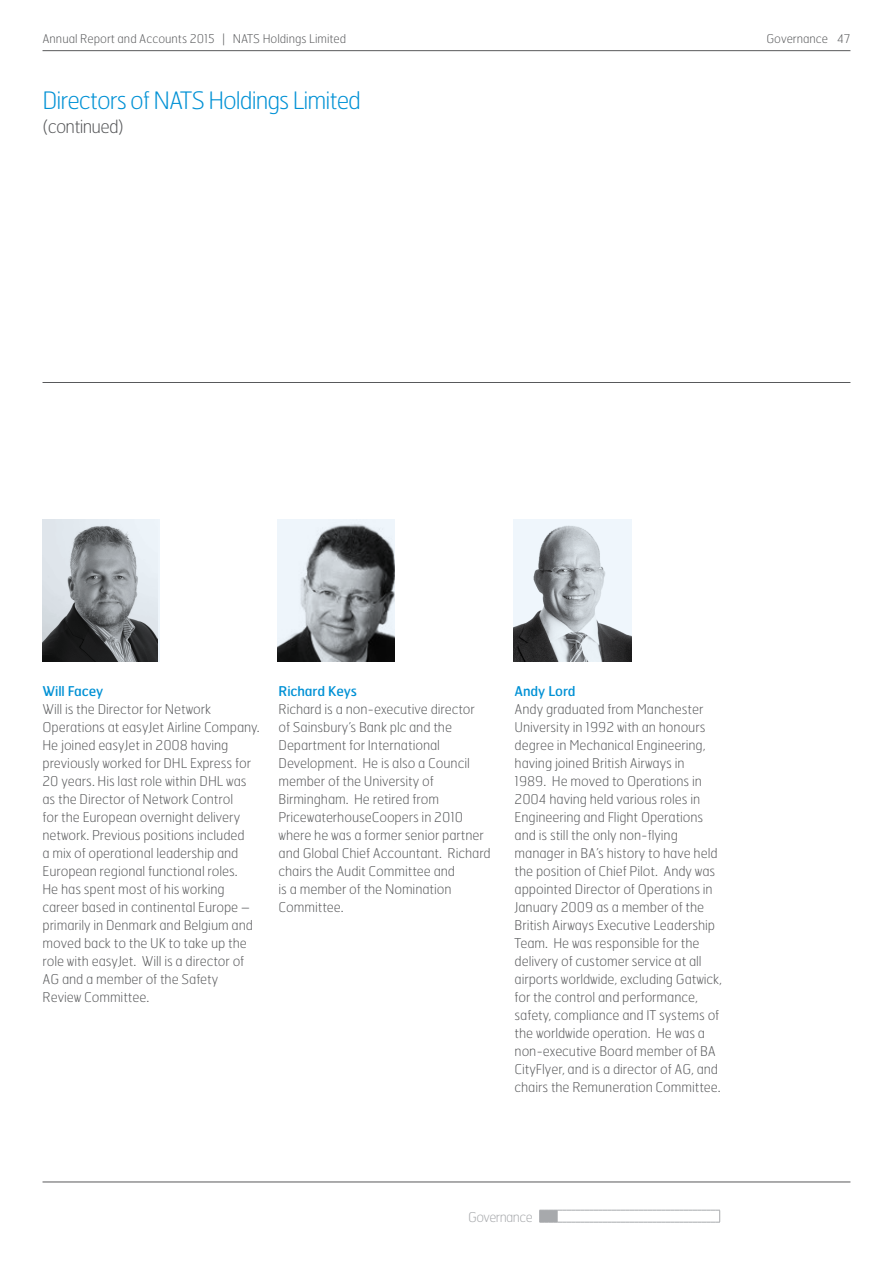
<style>
.page{position:relative;width:893px;height:1263px;background:#fff}
.page>*{position:absolute;margin:0;border:0;box-sizing:border-box;transform-origin:0 0}
.t1{font:100 24px "Hermes";letter-spacing:-.04em;color:#0091d5}
.t2{font:100 18px "Hermes";letter-spacing:-.04em;color:#58595b}
.t3{font:100 13.5px/18px "Hermes";letter-spacing:-.005em;color:#58595b}
.t4{font:13.5px "Hermes";letter-spacing:-.005em;color:#0091d5}
.t5{font:100 13.5px "Hermes";letter-spacing:-.04em;color:#a7a9ac}
.t6{font:100 12px "Hermes";color:#58595b}
</style>
<div class="page">
<hr style="left:43px;top:50px;width:807px;height:1px;background:#58595b">
<hr style="left:43px;top:382px;width:807px;height:1px;background:#58595b">
<hr style="left:43px;top:1182px;width:807px;height:1px;background:#58595b">
<img style="left:278px;top:519px;width:117px;height:143px">
<img style="left:514px;top:519px;width:117px;height:143px">
<svg style="left:539px;top:1210px;width:181px;height:13px"></svg>
<svg style="left:157px;top:519px;width:3px;height:143px"></svg>
<img style="left:43px;top:519px;width:114px;height:143px">
<p class="t6" style="left:43px;top:31px;width:305px">Annual Report and Accounts 2015 | NATS Holdings Limited</p>
<p class="t6" style="left:766px;top:31px;width:86px">Governance 47</p>
<h1 class="t1" style="left:42px;top:85px;width:320px">Directors of NATS Holdings Limited</h1>
<h2 class="t2" style="left:42px;top:115px;width:83px">(continued)</h2>
<p class="t4" style="left:43px;top:682px;width:62px">Will Facey</p>
<p class="t3" style="left:43px;top:700px;width:219px">Will is the Director for Network Operations at easyJet Airline Company.<br>He joined easyJet in 2008 having previously worked for DHL Express for 20 years. His last role within DHL was as the Director of Network Control<br>for the European overnight delivery network. Previous positions included<br>a mix of operational leadership and European regional functional roles.<br>He has spent most of his working career based in continental Europe – primarily in Denmark and Belgium and moved back to the UK to take up the role with easyJet. Will is a director of AG and a member of the Safety Review Committee.</p>
<p class="t4" style="left:279px;top:682px;width:80px">Richard Keys</p>
<p class="t3" style="left:279px;top:699px;width:214px">Richard is a non-executive director<br>of Sainsbury’s Bank plc and the<br>Department for International<br>Development. He is also a Council member of the University of<br>Birmingham. He retired from<br>PricewaterhouseCoopers in 2010 where he was a former senior partner and Global Chief Accountant. Richard chairs the Audit Committee and<br>is a member of the Nomination<br>Committee.</p>
<p class="t4" style="left:515px;top:682px;width:63px">Andy Lord</p>
<p class="t3" style="left:515px;top:699px;width:209px">Andy graduated from Manchester University in 1992 with an honours degree in Mechanical Engineering, having joined British Airways in<br>1989. He moved to Operations in 2004 having held various roles in Engineering and Flight Operations and is still the only non-flying manager in BA’s history to have held the position of Chief Pilot. Andy was appointed Director of Operations in January 2009 as a member of the British Airways Executive Leadership Team. He was responsible for the delivery of customer service at all airports worldwide, excluding Gatwick, for the control and performance, safety, compliance and IT systems of the worldwide operation. He was a non-executive Board member of BA CityFlyer, and is a director of AG, and chairs the Remuneration Committee.</p>
<p class="t5" style="left:468px;top:1208px;width:66px">Governance</p>
</div>
